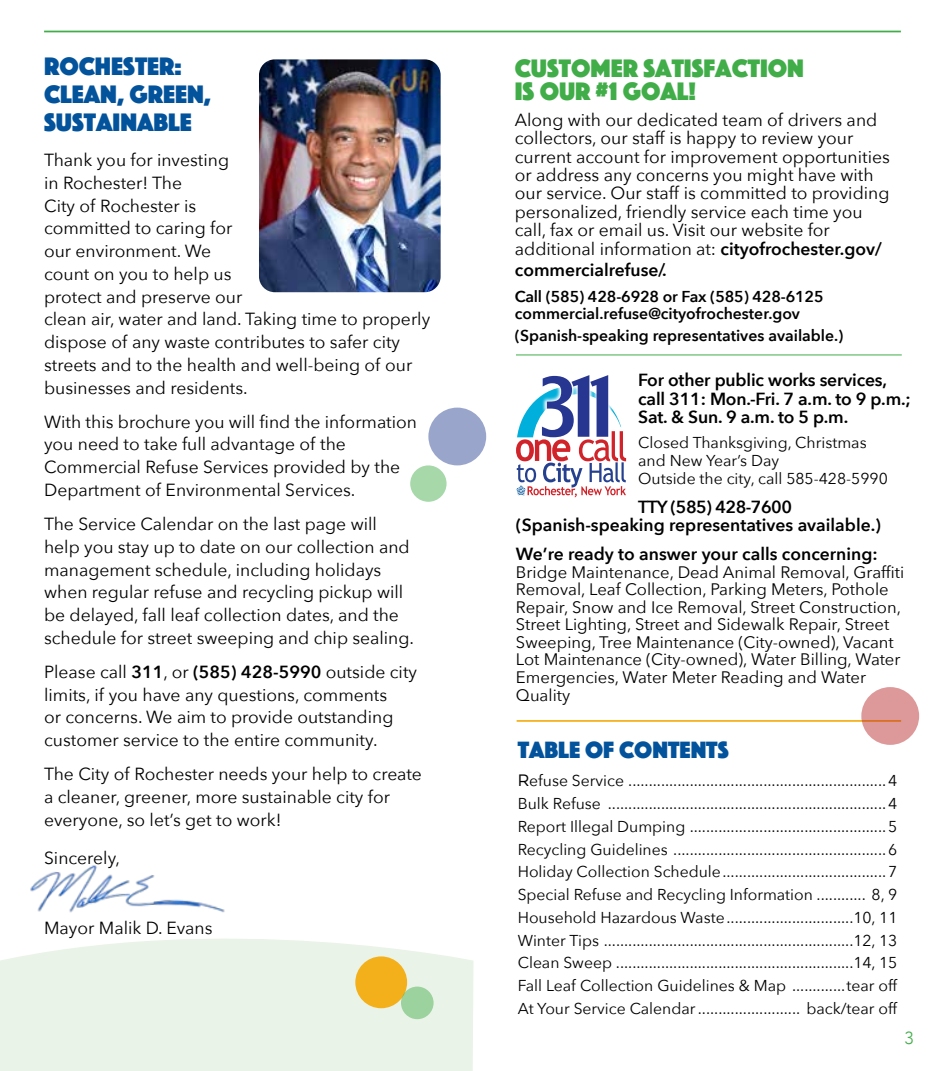
<style>
.page{position:relative;width:945px;height:1071px;background:#fff}
.page>*{position:absolute;margin:0;border:0;box-sizing:border-box;transform-origin:0 0}
.t1{font:26.25px/28px "Phosphate Solid";color:#02539b}
.t2{font:26.25px/22.8px "Phosphate Solid";color:#41ad49}
.t3{font:24.5px "Phosphate Solid";color:#02539b}
.t4{font:17.5px/22.8px "Avenir Next";color:#000}
.t5{font:600 17.5px/18.4px "Avenir Next";color:#000}
.t6{font:300 17.5px "Avenir";color:#41ad49}
.t7{font:16.62px/17.7px "Avenir Next";color:#000}
.t8{font:15.75px/22.8px "Avenir Next";color:#000;text-align:justify}
.t9{font:600 15.75px/17.5px "Avenir Next";color:#000}
.s1{font-weight:600}
.s2{font-family:"Texta";font-size:19.25px}
</style>
<div class="page">
<img style="left:30px;top:865px;width:192px;height:44px">
<svg style="left:516px;top:375px;width:110px;height:122px"></svg>
<hr style="left:516px;top:355px;width:386px;height:1px;background:#41ad49">
<img style="left:259px;top:59px;width:182px;height:233px">
<hr style="left:517px;top:720px;width:384px;height:2px;background:#f4b01b">
<hr style="left:44px;top:31px;width:857px;height:1px;background:#41ad49">
<div style="left:428px;top:408px;width:58px;height:57px;background:#99a5ca;border-radius:50%"></div>
<div style="left:861px;top:687px;width:58px;height:58px;background:#d99;border-radius:50%"></div>
<div style="left:410px;top:465px;width:37px;height:37px;background:#a6d8aa;border-radius:50%"></div>
<svg style="left:0;top:909px;width:473px;height:162px;fill:#eaf3e7"></svg>
<div style="left:355px;top:956px;width:52px;height:52px;background:#f4b01b;border-radius:50%"></div>
<div style="left:401px;top:987px;width:33px;height:32px;background:#9bd29d;border-radius:50%"></div>
<h1 class="t1" style="left:44px;top:51px;width:169px">ROCHESTER:<br>CLEAN, GREEN,<br>SUSTAINABLE</h1>
<p class="t4" style="left:44px;top:148px;width:388px">Thank you for investing<br>in Rochester! The<br>City of Rochester is<br>committed to caring for<br>our environment. We<br>count on you to help us<br>protect and preserve our<br>clean air, water and land. Taking time to properly dispose of any waste contributes to safer city streets and to the health and well-being of our businesses and residents.</p>
<p class="t4" style="left:44px;top:409px;width:374px">With this brochure you will find the information you need to take full advantage of the Commercial Refuse Services provided by the Department of Environmental Services.</p>
<p class="t4" style="left:44px;top:512px;width:371px">The Service Calendar on the last page will help you stay up to date on our collection and management schedule, including holidays when regular refuse and recycling pickup will be delayed, fall leaf collection dates, and the schedule for street sweeping and chip sealing.</p>
<p class="t4" style="left:44px;top:660px;width:374px">Please call <span class="s1">311</span>, or <span class="s1">(585) 428-5990</span> outside city limits, if you have any questions, comments<br>or concerns. We aim to provide outstanding customer service to the entire community.</p>
<p class="t4" style="left:44px;top:762px;width:379px">The City of Rochester needs your help to create a cleaner, greener, more sustainable city for everyone, so let’s get to work!</p>
<p class="t4" style="left:44px;top:846px;width:78px">Sincerely,</p>
<p class="t4" style="left:44px;top:916px;width:170px">Mayor Malik D. Evans</p>
<h1 class="t2" style="left:515px;top:55px;width:291px">CUSTOMER SATISFACTION<br>IS OUR #1 GOAL!</h1>
<p class="t4" style="left:515px;top:110px;width:377px;line-height:18.6px">Along with our dedicated team of drivers and collectors, our staff is happy to review your current account for improvement opportunities or address any concerns you might have with our service. Our staff is committed to providing personalized, friendly service each time you call, fax or email us. Visit our website for additional information at: <span class="s1">cityofrochester.gov/</span></p>
<p class="t5" style="left:515px;top:261px;width:153px">commercialrefuse/.</p>
<p class="t9" style="left:515px;top:287px;width:310px">Call (585) 428-6928 or Fax (585) 428-6125 commercial.refuse@cityofrochester.gov</p>
<p class="t9" style="left:515px;top:326px;width:330px">(Spanish-speaking representatives available.)</p>
<p class="t5" style="left:638px;top:370px;width:274px">For other public works services, call 311: Mon.-Fri. 7 a.m. to 9 p.m.;<br>Sat. &amp; Sun. 9 a.m. to 5 p.m.</p>
<p class="t8" style="left:638px;top:433px;width:251px;line-height:18px;text-align:left">Closed Thanksgiving, Christmas and New Year’s Day<br>Outside the city, call 585-428-5990</p>
<p class="t5" style="left:516px;top:498px;width:367px;line-height:17.5px;text-indent:122px">TTY (585) 428-7600 (Spanish-speaking representatives available.)</p>
<p class="t5" style="left:516px;top:545px;width:363px">We’re ready to answer your calls concerning:</p>
<p class="t7" style="left:516px;top:562px;width:390px">Bridge Maintenance, Dead Animal Removal, Graffiti Removal, Leaf Collection, Parking Meters, Pothole Repair, Snow and Ice Removal, Street Construction, Street Lighting, Street and Sidewalk Repair, Street Sweeping, Tree Maintenance (City-owned), Vacant Lot Maintenance (City-owned), Water Billing, Water Emergencies, Water Meter Reading and Water Quality</p>
<h2 class="t3" style="left:518px;top:732px;width:213px">TABLE OF CONTENTS</h2>
<p class="t8" style="left:518px;top:769px;width:381px"><span class="s2">R</span>efuse Service ...............................................................4<br>Bulk Refuse ....................................................................4<br>Report Illegal Dumping ................................................5<br>Recycling Guidelines ....................................................6<br>Holiday Collection Schedule........................................7<br>Special Refuse and Recycling Information ............ 8, 9<br>Household Hazardous Waste...............................10, 11<br>Winter Tips .............................................................12, 13<br>Clean Sweep ..........................................................14, 15<br>Fall Leaf Collection Guidelines &amp; Map .............tear off At Your Service Calendar ......................... back/tear off</p>
<p class="t6" style="left:904px;top:1028px;width:11px">3</p>
</div>
